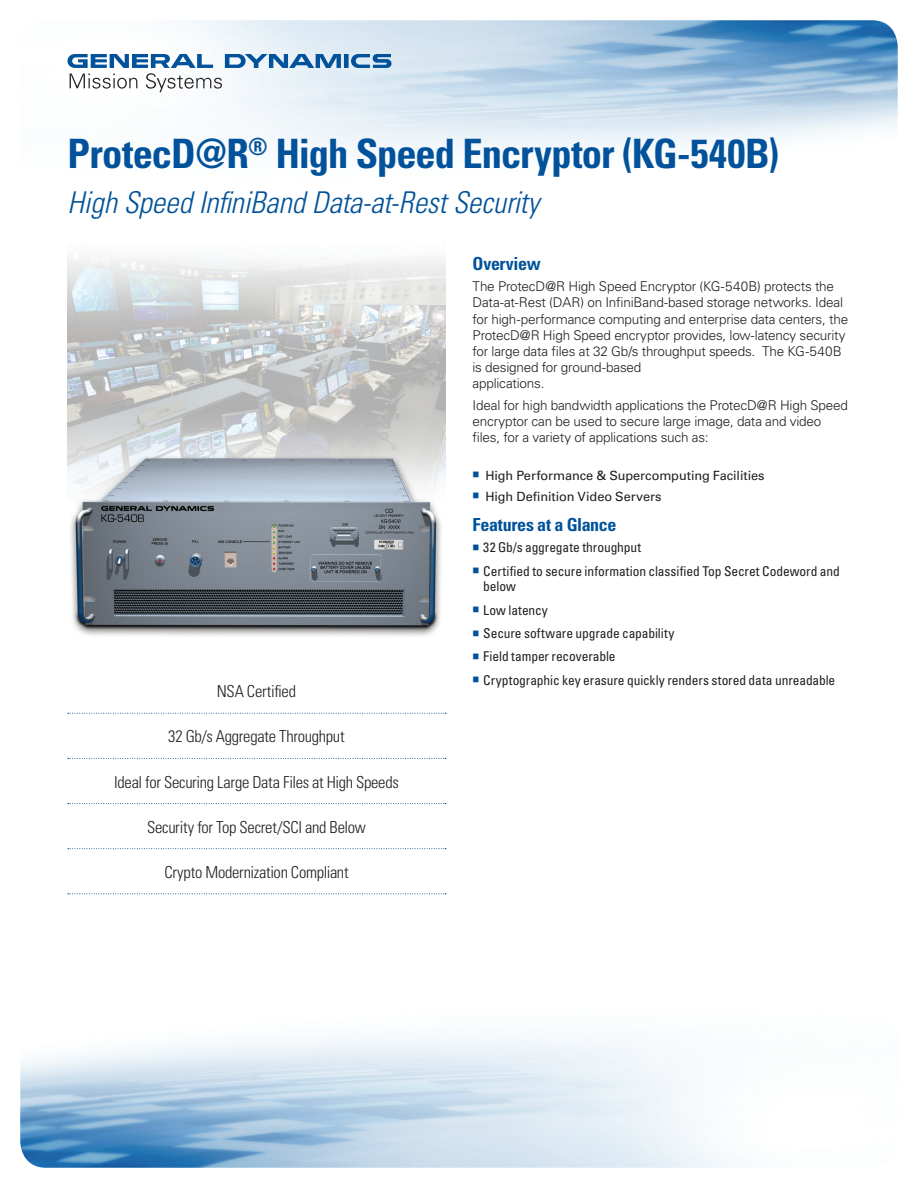
<style>
.page{position:relative;width:918px;height:1188px;background:#fff}
.page>*{position:absolute;margin:0;border:0;box-sizing:border-box;transform-origin:0 0}
._2015_Front_Title{font:700 condensed 40.5px "Univers LT Std";letter-spacing:-.025em;color:#01529a}
._2015_Front_Subtitle{font:italic 300 condensed 30px "Univers LT Std";letter-spacing:-.005em;color:#01529a}
._2015_Subheads{font:700 condensed 18px "Univers LT Std";letter-spacing:-.02em;color:#01529a}
._2015_Front_Key_Mess{font:300 condensed 16.5px "Univers LT Std";letter-spacing:-.015em;color:#231f20}
._2015_Body{font:300 13.5px/16.2px "Univers LT Std";letter-spacing:-.015em;color:#231f20}
.t1{font:condensed 13.5px/15.8px "Univers LT Std";letter-spacing:-.005em;color:#231f20}
.t2{font:12.75px "Univers LT Std";letter-spacing:-.005em;color:#231f20}
.s1{color:#01529a}
</style>
<div class="page">
<img style="left:20px;top:20px;width:878px;height:1148px">
<svg style="left:68px;top:54px;width:323px;height:38px"></svg>
<img style="left:68px;top:235px;width:378px;height:418px">
<svg style="left:68px;top:713px;width:378px;height:1px"></svg>
<svg style="left:68px;top:758px;width:378px;height:1px"></svg>
<svg style="left:68px;top:803px;width:378px;height:1px"></svg>
<svg style="left:68px;top:848px;width:378px;height:1px"></svg>
<svg style="left:68px;top:893px;width:378px;height:1px"></svg>
<p class="_2015_Front_Title" style="left:68px;top:129px;width:713px">ProtecD@R<sup>®</sup> High Speed Encryptor (KG-540B)</p>
<p class="_2015_Front_Subtitle" style="left:68px;top:185px;width:473px">High Speed InfiniBand Data-at-Rest Security</p>
<p class="_2015_Front_Key_Mess" style="left:217px;top:681px;width:81px">NSA Certified</p>
<p class="_2015_Front_Key_Mess" style="left:168px;top:727px;width:178px">32 Gb/s Aggregate Throughput</p>
<p class="_2015_Front_Key_Mess" style="left:114px;top:772px;width:286px">Ideal for Securing Large Data Files at High Speeds</p>
<p class="_2015_Front_Key_Mess" style="left:147px;top:817px;width:220px">Security for Top Secret/SCI and Below</p>
<p class="_2015_Front_Key_Mess" style="left:164px;top:862px;width:186px">Crypto Modernization Compliant</p>
<p class="_2015_Subheads" style="left:472px;top:252px;width:70px">Overview</p>
<p class="_2015_Body" style="left:472px;top:278px;width:377px">The ProtecD@R High Speed Encryptor (KG-540B) protects the Data-at-Rest (DAR) on InfiniBand-based storage networks. Ideal for high-performance computing and enterprise data centers, the ProtecD@R High Speed encryptor provides, low-latency security for large data files at 32 Gb/s throughput speeds. The KG-540B is designed for ground-based<br>applications.</p>
<p class="_2015_Body" style="left:472px;top:397px;width:377px">Ideal for high bandwidth applications the ProtecD@R High Speed encryptor can be used to secure large image, data and video files, for a variety of applications such as:</p>
<p class="t2" style="left:472px;top:468px;width:294px"><span class="s1">■</span> High Performance &amp; Supercomputing Facilities</p>
<p class="t2" style="left:472px;top:489px;width:191px"><span class="s1">■</span> High Definition Video Servers</p>
<p class="_2015_Subheads" style="left:472px;top:514px;width:146px">Features at a Glance</p>
<p class="t1" style="left:472px;top:539px;width:170px"><span class="s1">■</span> 32 Gb/s aggregate throughput</p>
<p class="t1" style="left:483px;top:563px;width:358px;text-indent:-11px"><span class="s1">■</span> Certified to secure information classified Top Secret Codeword and below</p>
<p class="t1" style="left:472px;top:602px;width:77px"><span class="s1">■</span> Low latency</p>
<p class="t1" style="left:472px;top:625px;width:203px"><span class="s1">■</span> Secure software upgrade capability</p>
<p class="t1" style="left:472px;top:648px;width:145px"><span class="s1">■</span> Field tamper recoverable</p>
<p class="t1" style="left:472px;top:672px;width:364px"><span class="s1">■</span> Cryptographic key erasure quickly renders stored data unreadable</p>
</div>
